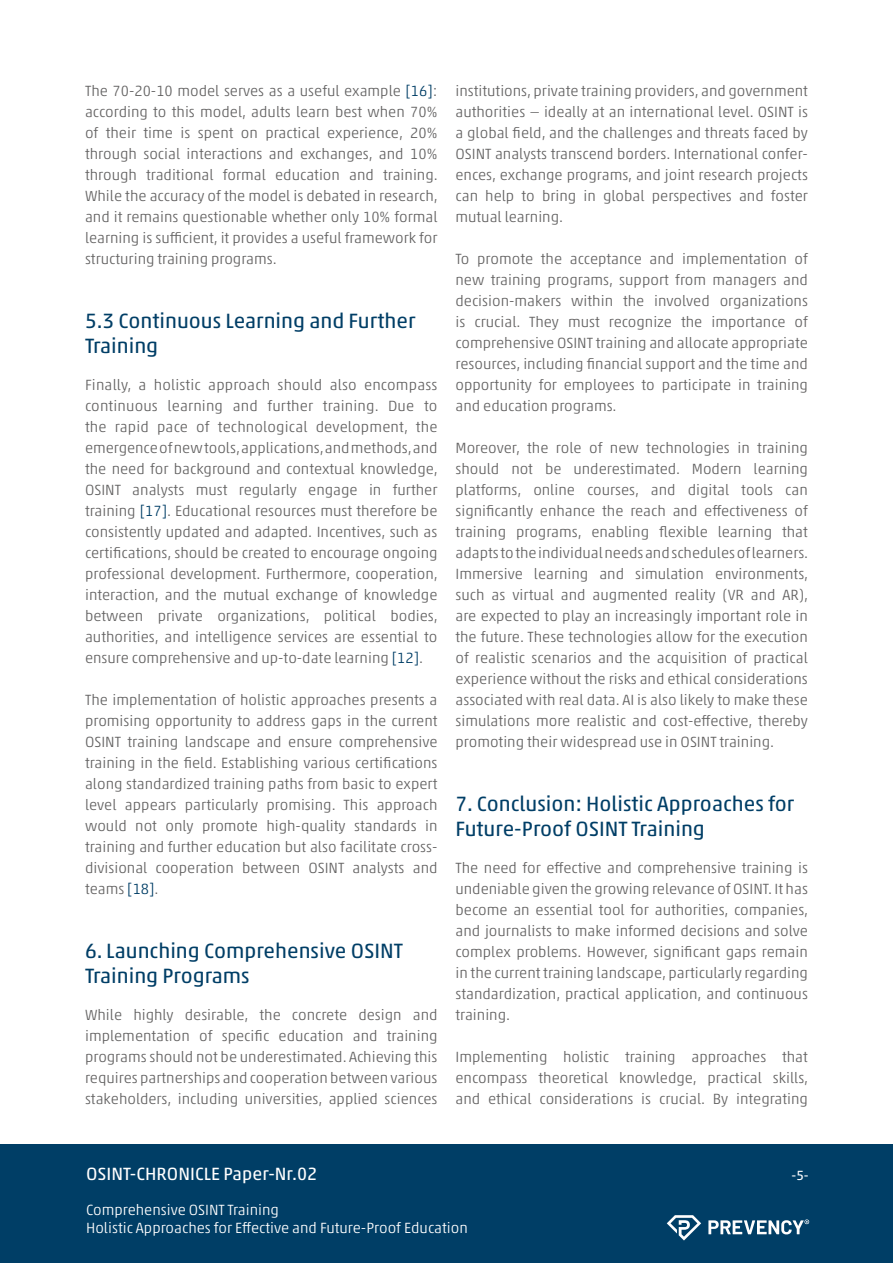
<style>
.page{position:relative;width:893px;height:1263px;background:#fff}
.page>*{position:absolute;margin:0;border:0;box-sizing:border-box;transform-origin:0 0}
.Fließtext_Überschrift{font:21px/25.5px "Akko Pro";color:#003e66}
.t1{font:18px "Akko Pro";color:#fff}
.Fließtext{font:300 15px/21px "Akko Pro";color:#646363;text-align:justify}
.t2{font:300 15px/18px "Akko Pro";color:#fff}
.t3{font:13.5px "Akko Pro";color:#fff}
.s1{color:#003e66}
</style>
<div class="page">
<div style="left:0;top:1144px;width:893px;height:119px;background:#003e66"></div>
<svg style="left:667px;top:1215px;width:34px;height:25px"></svg>
<svg style="left:708px;top:1219px;width:101px;height:15px"></svg>
<p class="Fließtext" style="left:85px;top:80px;width:354px">The 70-20-10 model serves as a useful example <span class="s1">[16]</span>: according to this model, adults learn best when 70% of their time is spent on practical experience, 20% through social interactions and exchanges, and 10% through traditional formal education and training.<br>While the accuracy of the model is debated in research, and it remains questionable whether only 10% formal learning is sufficient, it provides a useful framework for structuring training programs.</p>
<p class="Fließtext_Überschrift" style="left:85px;top:308px;width:332px">5.3 Continuous Learning and Further<br>Training</p>
<p class="Fließtext" style="left:85px;top:374px;width:354px">Finally, a holistic approach should also encompass continuous learning and further training. Due to the rapid pace of technological development, the emergence of new tools, applications, and methods, and the need for background and contextual knowledge, OSINT analysts must regularly engage in further training <span class="s1">[17]</span>. Educational resources must therefore be consistently updated and adapted. Incentives, such as certifications, should be created to encourage ongoing professional development. Furthermore, cooperation, interaction, and the mutual exchange of knowledge between private organizations, political bodies, authorities, and intelligence services are essential to ensure comprehensive and up-to-date learning <span class="s1">[12]</span>.</p>
<p class="Fließtext" style="left:85px;top:689px;width:354px">The implementation of holistic approaches presents a promising opportunity to address gaps in the current OSINT training landscape and ensure comprehensive training in the field. Establishing various certifications along standardized training paths from basic to expert level appears particularly promising. This approach would not only promote high-quality standards in training and further education but also facilitate cross&shy;divisional cooperation between OSINT analysts and teams <span class="s1">[18]</span>.</p>
<p class="Fließtext_Überschrift" style="left:85px;top:938px;width:320px">6. Launching Comprehensive OSINT<br>Training Programs</p>
<p class="Fließtext" style="left:85px;top:1004px;width:354px">While highly desirable, the concrete design and implementation of specific education and training programs should not be underestimated. Achieving this requires partnerships and cooperation between various stakeholders, including universities, applied sciences</p>
<p class="Fließtext" style="left:455px;top:80px;width:354px">institutions, private training providers, and government authorities — ideally at an international level. OSINT is a global field, and the challenges and threats faced by OSINT analysts transcend borders. International confer&shy;ences, exchange programs, and joint research projects can help to bring in global perspectives and foster mutual learning.</p>
<p class="Fließtext" style="left:455px;top:248px;width:354px">To promote the acceptance and implementation of new training programs, support from managers and decision-makers within the involved organizations is crucial. They must recognize the importance of comprehensive OSINT training and allocate appropriate resources, including financial support and the time and opportunity for employees to participate in training and education programs.</p>
<p class="Fließtext" style="left:455px;top:437px;width:354px">Moreover, the role of new technologies in training should not be underestimated. Modern learning platforms, online courses, and digital tools can significantly enhance the reach and effectiveness of training programs, enabling flexible learning that adapts to the individual needs and schedules of learners.<br>Immersive learning and simulation environments, such as virtual and augmented reality (VR and AR), are expected to play an increasingly important role in the future. These technologies allow for the execution of realistic scenarios and the acquisition of practical experience without the risks and ethical considerations associated with real data. AI is also likely to make these simulations more realistic and cost-effective, thereby promoting their widespread use in OSINT training.</p>
<p class="Fließtext_Überschrift" style="left:455px;top:791px;width:340px">7. Conclusion: Holistic Approaches for<br>Future-Proof OSINT Training</p>
<p class="Fließtext" style="left:455px;top:857px;width:354px">The need for effective and comprehensive training is undeniable given the growing relevance of OSINT. It has become an essential tool for authorities, companies, and journalists to make informed decisions and solve complex problems. However, significant gaps remain in the current training landscape, particularly regarding standardization, practical application, and continuous training.</p>
<p class="Fließtext" style="left:455px;top:1046px;width:354px">Implementing holistic training approaches that encompass theoretical knowledge, practical skills, and ethical considerations is crucial. By integrating</p>
<p class="t1" style="left:86px;top:1162px;width:233px">OSINT-CHRONICLE Paper-Nr.02</p>
<p class="t3" style="left:791px;top:1167px;width:19px">-5-</p>
<p class="t2" style="left:86px;top:1200px;width:383px">Comprehensive OSINT Training<br>Holistic Approaches for Effective and Future-Proof Education</p>
</div>
